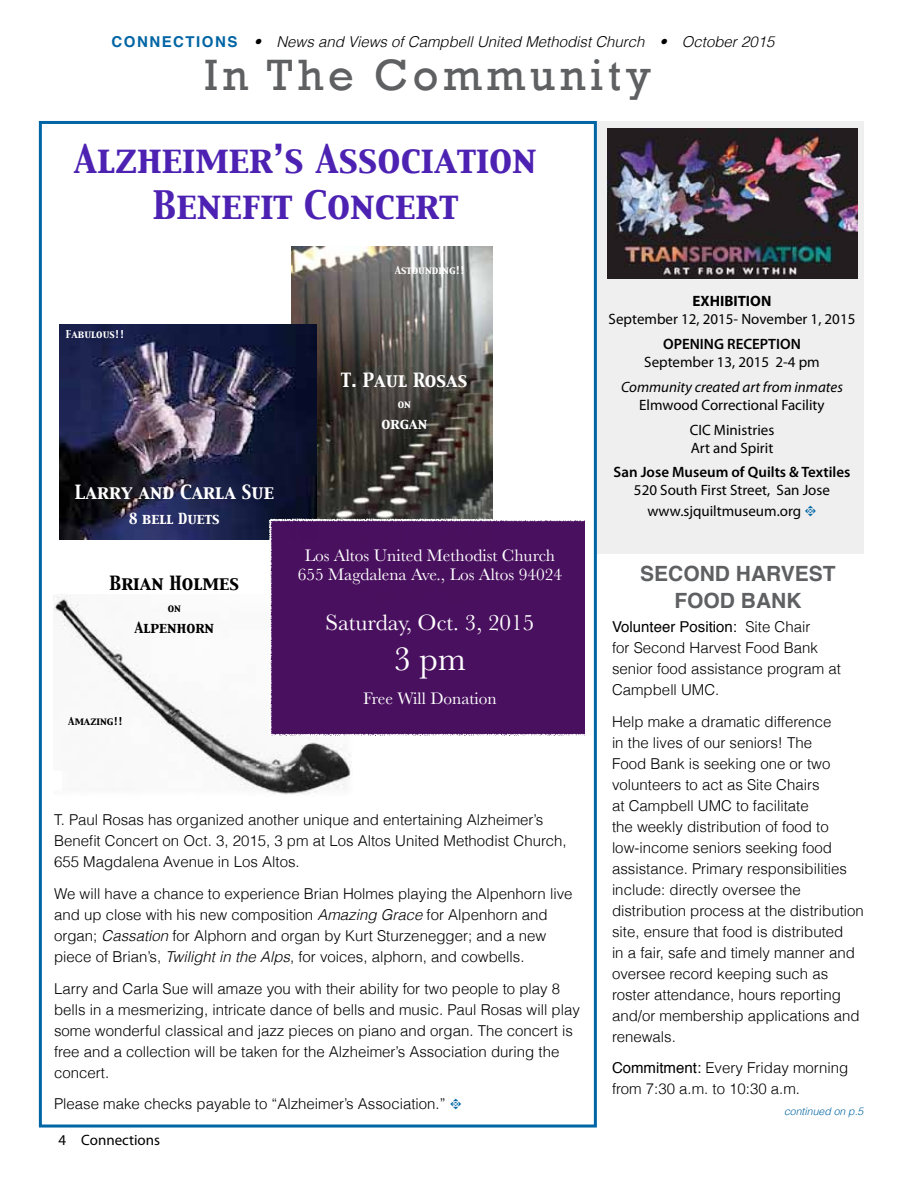
<style>
.page{position:relative;width:918px;height:1188px;background:#fff}
.page>*{position:absolute;margin:0;border:0;box-sizing:border-box;transform-origin:0 0}
.t1{font:45px "Rockwell";letter-spacing:.1em;color:#5f6062}
.t2{font:34.8px/46.3px "Capitals";color:#4d22b3;text-align:center}
.t3{font:34.8px "Baskerville";color:#fff}
.t4{font:23.1px "Baskerville";color:#fff}
.t5{font:700 21px/27px "Helvetica";color:#5f6062;text-align:center}
.t6{font:17.4px/19.4px "Baskerville";color:#fff;text-align:center}
.t7{font:17.4px "Capitals";color:#fff}
.t8{font:17.4px "Capitals";color:#000}
.t9{font:300 15px/21px "Helvetica";color:#000}
.t10{font:15px/24.8px "Myriad Pro";color:#000;text-align:center}
.t11{font:italic 300 15px "Helvetica";color:#000}
.t12{font:600 15px "Myriad Pro";color:#000}
.t13{font:italic 15px "Myriad Pro";color:#000}
.t14{font:700 15px "Myriad Pro";color:#000}
.t15{font:13.5px "Capitals";color:#fff}
.t16{font:13.5px "Capitals";color:#000}
.t17{font:italic 300 10.5px "Helvetica";color:#0065a4}
.t18{font:9.6px "Capitals";color:#fff}
.t19{font:9.6px "Capitals";color:#000}
.s1{font-weight:700;font-style:normal;color:#0065a4}
.s2{font-style:italic}
.s3{font-family:"Type Embellishments One Let Plain";font-weight:400;color:#0065a4}
.s4{font-family:"Type Embellishments One Let Plain";color:#0065a4}
.s5{font-weight:400}
</style>
<div class="page">
<div style="left:597px;top:121px;width:267px;height:432px;background:#efefef"></div>
<img style="left:607px;top:128px;width:251px;height:150px">
<img style="left:292px;top:247px;width:200px;height:271px">
<img style="left:53px;top:594px;width:299px;height:201px">
<img style="left:59px;top:324px;width:258px;height:215px">
<div style="left:269px;top:518px;width:316px;height:219px;background:#49105f"></div>
<div style="left:39px;top:121px;width:558px;height:1007px;border:3px solid #0065a4"></div>
<p class="t11" style="left:112px;top:33px;width:664px"><span class="s1">CONNECTIONS</span> • News and Views of Campbell United Methodist Church • October 2015</p>
<h1 class="t1" style="left:204px;top:49px;width:449px">In The Community</h1>
<h2 class="t2" style="left:74px;top:138px;width:465px">Alzheimer’s Association<br>Benefit Concert</h2>
<p class="t18" style="left:66px;top:327px;width:60px">Fabulous!!</p>
<p class="t7" style="left:75px;top:480px;width:201px">Larry and Carla Sue</p>
<p class="t15" style="left:129px;top:509px;width:92px">8 bell Duets</p>
<p class="t8" style="left:109px;top:572px;width:131px">Brian Holmes</p>
<p class="t19" style="left:168px;top:601px;width:15px">on</p>
<p class="t16" style="left:134px;top:618px;width:81px">Alpenhorn</p>
<p class="t19" style="left:68px;top:715px;width:56px">Amazing!!</p>
<p class="t18" style="left:395px;top:264px;width:72px">Astounding!!</p>
<p class="t7" style="left:341px;top:368px;width:128px">T. Paul Rosas</p>
<p class="t18" style="left:398px;top:398px;width:15px">on</p>
<p class="t15" style="left:381px;top:415px;width:47px">organ</p>
<p class="t6" style="left:298px;top:545px;width:266px">Los Altos United Methodist Church<br>655 Magdalena Ave., Los Altos 94024</p>
<h3 class="t4" style="left:326px;top:608px;width:210px">Saturday, Oct. 3, 2015</h3>
<h2 class="t3" style="left:394px;top:636px;width:73px">3 pm</h2>
<p class="t6" style="left:363px;top:689px;width:135px">Free Will Donation</p>
<p class="t9" style="left:54px;top:809px;width:514px">T. Paul Rosas has organized another unique and entertaining Alzheimer’s<br>Benefit Concert on Oct. 3, 2015, 3 pm at Los Altos United Methodist Church,<br>655 Magdalena Avenue in Los Altos.</p>
<p class="t9" style="left:54px;top:883px;width:520px">We will have a chance to experience Brian Holmes playing the Alpenhorn live and up close with his new composition <span class="s2">Amazing Grace</span> for Alpenhorn and organ; <span class="s2">Cassation</span> for Alphorn and organ by Kurt Sturzenegger; and a new piece of Brian’s, <span class="s2">Twilight in the Alps</span>, for voices, alphorn, and cowbells.</p>
<p class="t9" style="left:54px;top:978px;width:527px">Larry and Carla Sue will amaze you with their ability for two people to play 8 bells in a mesmerizing, intricate dance of bells and music. Paul Rosas will play some wonderful classical and jazz pieces on piano and organ. The concert is free and a collection will be taken for the Alzheimer’s Association during the concert.</p>
<p class="t9" style="left:54px;top:1094px;width:409px">Please make checks payable to “Alzheimer’s Association.” <span class="s3">t</span></p>
<p class="t10" style="left:59px;top:1128px;width:103px">4 Connections</p>
<p class="t14" style="left:693px;top:292px;width:80px">EXHIBITION</p>
<p class="t10" style="left:609px;top:307px;width:248px">September 12, 2015- November 1, 2015</p>
<p class="t12" style="left:663px;top:335px;width:139px">OPENING RECEPTION</p>
<p class="t10" style="left:644px;top:350px;width:177px">September 13, 2015 2-4 pm</p>
<p class="t13" style="left:621px;top:378px;width:223px">Community created art from inmates</p>
<p class="t10" style="left:639px;top:392px;width:187px">Elmwood Correctional Facility<br>CIC Ministries</p>
<p class="t10" style="left:691px;top:435px;width:84px">Art and Spirit</p>
<p class="t12" style="left:614px;top:463px;width:238px">San Jose Museum of Quilts &amp; Textiles</p>
<p class="t10" style="left:634px;top:480px;width:198px;line-height:21px">520 South First Street, San Jose www.sjquiltmuseum.org <span class="s4">t</span></p>
<h3 class="t5" style="left:640px;top:561px;width:197px">SECOND HARVEST<br>FOOD BANK</h3>
<p class="t9" style="left:612px;top:616px;width:230px"><span class="s5">Volunteer Position:</span> Site Chair<br>for Second Harvest Food Bank senior food assistance program at<br>Campbell UMC.</p>
<p class="t9" style="left:612px;top:711px;width:253px">Help make a dramatic difference<br>in the lives of our seniors! The<br>Food Bank is seeking one or two volunteers to act as Site Chairs<br>at Campbell UMC to facilitate<br>the weekly distribution of food to low-income seniors seeking food assistance. Primary responsibilities include: directly oversee the distribution process at the distribution site, ensure that food is distributed<br>in a fair, safe and timely manner and oversee record keeping such as roster attendance, hours reporting and/or membership applications and renewals.</p>
<p class="t9" style="left:612px;top:1057px;width:238px"><span class="s5">Commitment:</span> Every Friday morning from 7:30 a.m. to 10:30 a.m.</p>
<p class="t17" style="left:784px;top:1104px;width:81px">continued on p.5</p>
</div>
